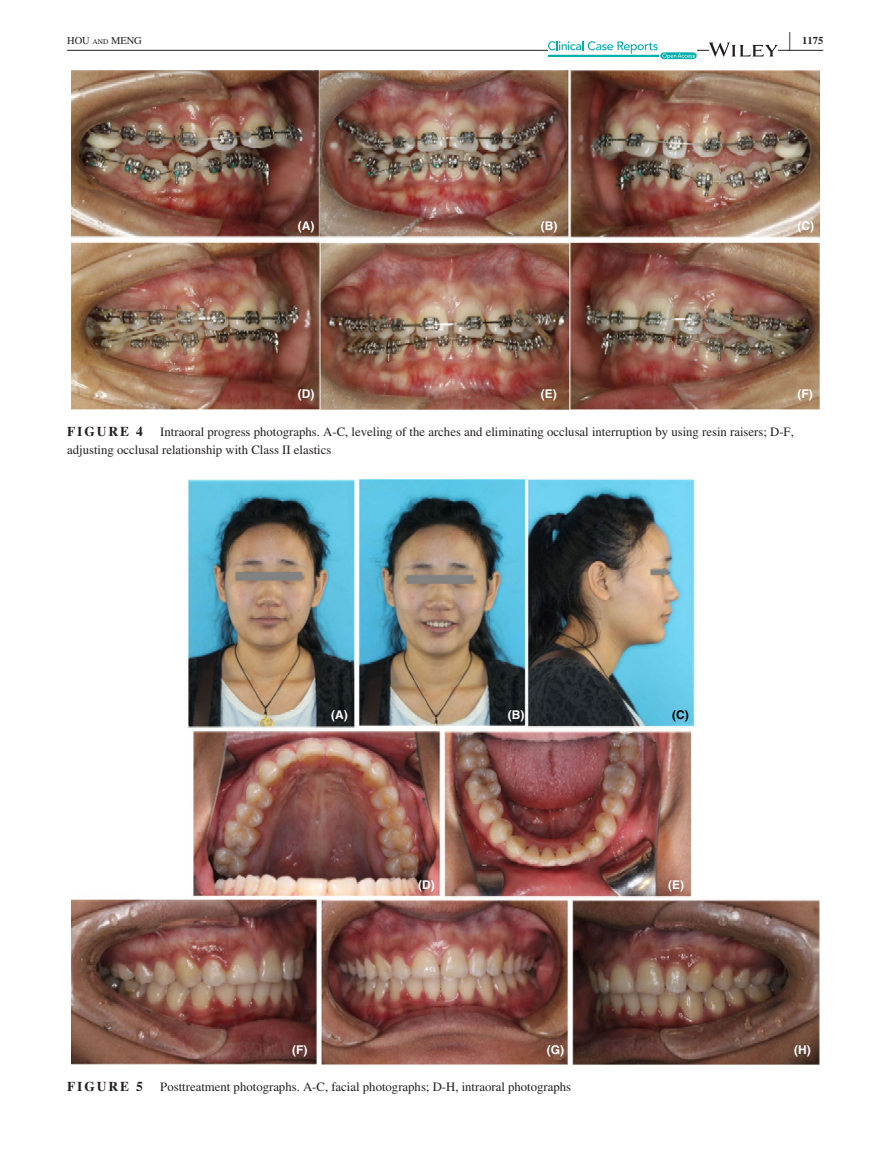
<style>
.page{position:relative;width:893px;height:1174px;background:#fff}
.page>*{position:absolute;margin:0;border:0;box-sizing:border-box;transform-origin:0 0}
.t1{font:700 25.95px "STIX";color:#231f20;scale:.36 1}
.t2{font:700 13.5px "STIX";letter-spacing:.14em;color:#231f20}
.t3{font:12.75px/18px "STIX";color:#231f20}
.t4{font:700 12px "Helvetica";color:#fff}
.t5{font:700 12px "Helvetica";color:#000}
.t6{font:10.5px "STIX";color:#231f20}
.t7{font:700 10.5px "STIX";color:#231f20}
.s1{font-size:7.35px}
</style>
<div class="page">
<hr style="left:67px;top:50px;width:756px;height:1px;background:#231f20">
<svg style="left:548px;top:41px;width:149px;height:18px"></svg>
<svg style="left:709px;top:42px;width:69px;height:15px"></svg>
<img style="left:71px;top:70px;width:748px;height:339px">
<img style="left:71px;top:480px;width:748px;height:584px">
<h1 class="t1" style="left:789px;top:26px;width:7px">|</h1>
<p class="t6" style="left:67px;top:33px;width:76px">HOU <span class="s1">and</span> MENG</p>
<p class="t7" style="left:802px;top:34px;width:22px">1175</p>
<p class="t4" style="left:298px;top:218px;width:18px">(A)</p>
<p class="t4" style="left:541px;top:218px;width:18px">(B)</p>
<p class="t4" style="left:798px;top:218px;width:18px">(C)</p>
<p class="t4" style="left:298px;top:387px;width:18px">(D)</p>
<p class="t4" style="left:541px;top:387px;width:17px">(E)</p>
<p class="t4" style="left:798px;top:387px;width:17px">(F)</p>
<p class="t2" style="left:67px;top:424px;width:77px">FIGURE 4</p>
<p class="t3" style="left:67px;top:424px;width:728px;text-indent:93px">Intraoral progress photographs. A-C, leveling of the arches and eliminating occlusal interruption by using resin raisers; D-F, adjusting occlusal relationship with Class II elastics</p>
<p class="t4" style="left:331px;top:707px;width:18px">(A)</p>
<p class="t4" style="left:418px;top:877px;width:18px">(D)</p>
<p class="t4" style="left:508px;top:707px;width:18px">(B)</p>
<p class="t5" style="left:672px;top:707px;width:18px">(C)</p>
<p class="t4" style="left:668px;top:877px;width:17px">(E)</p>
<p class="t4" style="left:292px;top:1043px;width:17px">(F)</p>
<p class="t4" style="left:547px;top:1043px;width:19px">(G)</p>
<p class="t4" style="left:794px;top:1043px;width:18px">(H)</p>
<p class="t2" style="left:67px;top:1078px;width:77px">FIGURE 5</p>
<p class="t3" style="left:160px;top:1079px;width:412px">Posttreatment photographs. A-C, facial photographs; D-H, intraoral photographs</p>
</div>
